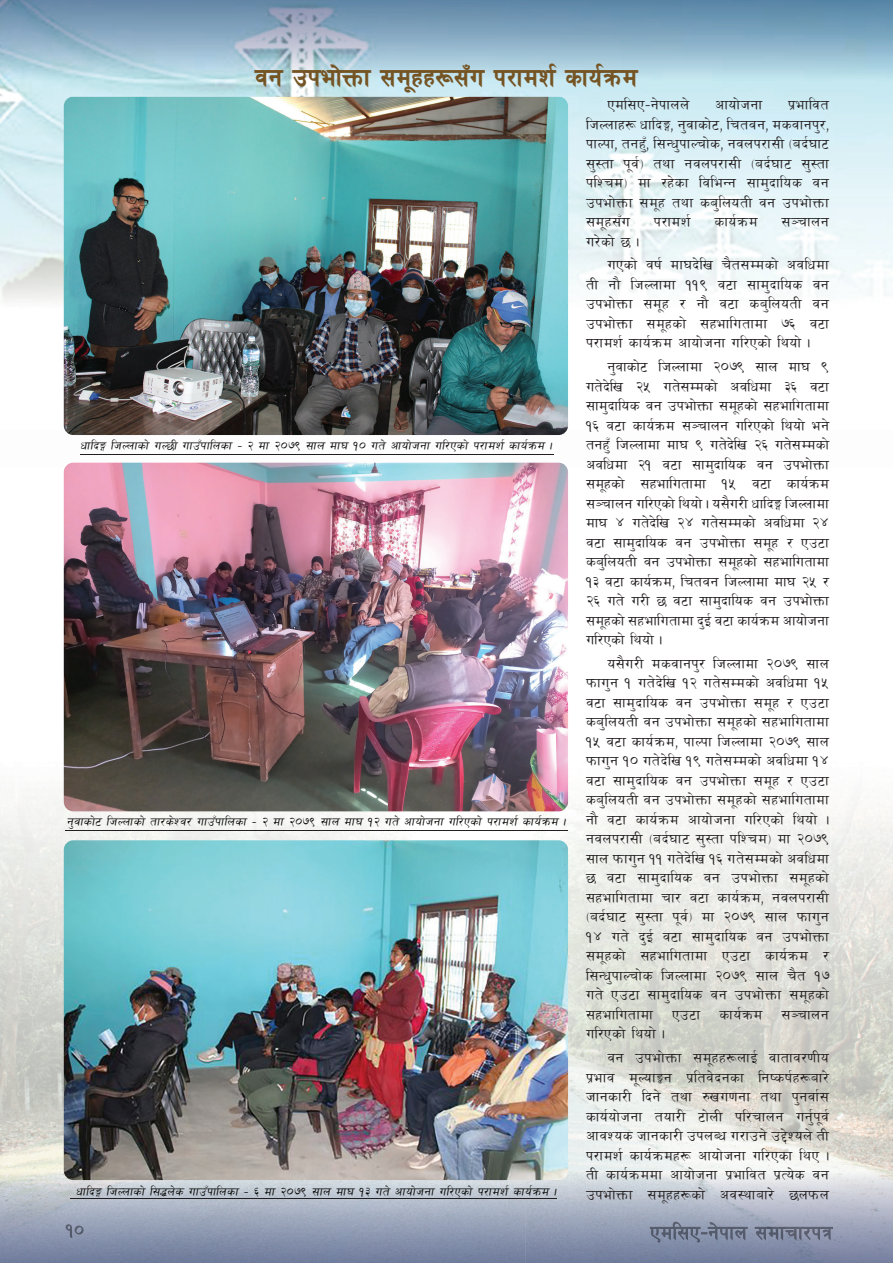
<style>
.page{position:relative;width:893px;height:1263px;background:#fff}
.page>*{position:absolute;margin:0;border:0;box-sizing:border-box;transform-origin:0 0}
.t1{font:700 30px "Preeti";color:#755424}
.t2{font:18px/19.5px "Preeti";color:#231f20}
.t3{font:italic 15px "Preeti";color:#060705}
</style>
<div class="page">
<img style="left:0;top:759px;width:893px;height:504px">
<img style="left:0;top:0;width:893px;height:427px">
<img style="left:64px;top:97px;width:504px;height:338px">
<hr style="left:80px;top:454px;width:474px;height:1px;background:#231f20">
<img style="left:64px;top:463px;width:504px;height:348px">
<hr style="left:65px;top:830px;width:503px;height:1px;background:#231f20">
<img style="left:64px;top:840px;width:504px;height:340px">
<hr style="left:70px;top:1198px;width:487px;height:1px;background:#231f20">
<img style="left:66px;top:1224px;width:18px;height:14px">
<img style="left:650px;top:1221px;width:183px;height:22px">
<h1 class="t1" style="left:255px;top:62px;width:384px">jg pkef]Qmf ;d"xx¿;Fu k/fdz{ sfo{qmd</h1>
<p class="t2" style="left:607px;top:95px;width:157px">Pdl;P–g]kfnn] cfof]hgf</p>
<p class="t2" style="left:586px;top:95px;width:245px;text-align:justify;text-indent:202px">k|efljt lhNnfx¿ wflbË, g'jfsf]6, lrtjg, dsjfgk'/, kfNkf, tgx'F, l;Gw'kfNrf]s, gjnk/f;L -ab{3f6 ;':tf k"j{_ tyf gjnk/f;L -ab{3f6 ;':tf klZrd_ df /x]sf ljleGg ;fd'bflos jg pkef]Qmf ;d"x tyf sa'lnotL jg pkef]Qmf ;d"x;Fu</p>
<p class="t2" style="left:654px;top:212px;width:105px">k/fdz{ sfo{qmd</p>
<p class="t2" style="left:782px;top:212px;width:49px">;~rfng</p>
<p class="t2" style="left:607px;top:230px;width:223px;line-height:23.7px;text-indent:-21px">u/]sf]5 .<br>uPsf] jif{ df3b]lv r}t;Ddsf] cjlwdf</p>
<p class="t2" style="left:586px;top:275px;width:245px;text-align:justify">tL gf} lhNnfdf !!( j6f ;fd'bflos jg pkef]Qmf ;d"x / gf} j6f sa'lnotL jg pkef]Qmf ;d"xsf] ;xeflutfdf &amp;^ j6f k/fdz{ sfo{qmd cfof]hgf ul/Psf]lyof].</p>
<p class="t2" style="left:586px;top:357px;width:252px;text-indent:21px">g'jfsf]6 lhNnfdf @)&amp;( ;fn df3 ( ut]b]lv @% ut];Ddsf] cjlwdf #^ j6f ;fd'bflos jg pkef]Qmf ;d"xsf];xeflutfdf !^ j6f sfo{qmd ;~rfng ul/Psf]lyof]eg] tgx'F lhNnfdf df3 ( ut]b]lv @^ ut];Ddsf] cjlwdf @! j6f ;fd'bflos jg pkef]Qmf ;d"xsf] ;xeflutfdf !% j6f sfo{qmd ;~rfng ul/Psf]lyof]. o;}u/L wflbË lhNnfdf df3 $ ut]b]lv @$ ut];Ddsf]cjlwdf @$ j6f ;fd'bflos jg pkef]Qmf ;d"x / Pp6f sa'lnotL jg pkef]Qmf ;d"xsf];xeflutfdf !# j6f sfo{qmd, lrtjg lhNnfdf df3 @% / @^ ut]u/L 5 j6f ;fd'bflos jg pkef]Qmf ;d"xsf];xeflutfdf b'O{j6f sfo{qmd cfof]hgf ul/Psf]lyof].</p>
<p class="t2" style="left:586px;top:654px;width:252px;text-indent:21px">o;}u/L dsjfgk'/ lhNnfdf @)&amp;( ;fn kmfu'g ! ut]b]lv !@ ut];Ddsf]cjlwdf !% j6f ;fd'bflos jg pkef]Qmf ;d"x / Pp6f sa'lnotL jg pkef]Qmf ;d"xsf];xeflutfdf !% j6f sfo{qmd, kfNkf lhNnfdf @)&amp;( ;fn kmfu'g !) ut]b]lv !( ut];Ddsf]cjlwdf !$ j6f ;fd'bflos jg pkef]Qmf ;d"x / Pp6f sa'lnotL jg pkef]Qmf ;d"xsf];xeflutfdf gf} j6f sfo{qmd cfof]hgf ul/Psf] lyof] . gjnk/f;L -ab{3f6 ;':tf klZrd_ df @)&amp;( ;fn kmfu'g !! ut]b]lv !^ ut];Ddsf]cjlwdf 5 j6f ;fd'bflos jg pkef]Qmf ;d"xsf] ;xeflutfdf rf/ j6f sfo{qmd, gjnk/f;L -ab{3f6 ;':tf k"j{_ df @)&amp;( ;fn kmfu'g !$ ut] b'O{ j6f ;fd'bflos jg pkef]Qmf ;d"xsf] ;xeflutfdf Pp6f sfo{qmd / l;Gw'kfNrf]s lhNnfdf @)&amp;( ;fn r}t !&amp; ut]Pp6f ;fd'bflos jg pkef]Qmf ;d"xsf] ;xeflutfdf Pp6f sfo{qmd ;~rfng ul/Psf]lyof].</p>
<p class="t2" style="left:586px;top:1048px;width:252px;text-indent:21px">jg pkef]Qmf ;d"xx¿nfO{ jftfj/0fLo k|efj d"NofÍg k|ltj]bgsf lgisif{x¿af/] hfgsf/L lbg] tyf ?vu0fgf tyf k'gjf{; sfo{of]hgf tof/L 6f]nL kl/rfng ug'{k"j{ cfjZos hfgsf/L pknAw u/fpg]p2]Zon]tL k/fdz{ sfo{qmdx¿ cfof]hgf ul/Psf lyP . tL sfo{qmddf cfof]hgf k|efljt k|To]s jg pkef]Qmf ;d"xx¿sf] cj:yfaf/] 5nkmn</p>
<p class="t3" style="left:80px;top:438px;width:476px">wflbË lhNnfsf]uN5L ufpFkflnsf – @ df @)&amp;( ;fn df3 !) ut]cfof]hgf ul/Psf]k/fdz{ sfo{qmd .</p>
<p class="t3" style="left:66px;top:814px;width:503px">g'jfsf]6 lhNnfsf]tf/s]Zj/ ufpFkflnsf – @ df @)&amp;( ;fn df3 !@ ut]cfof]hgf ul/Psf]k/fdz{ sfo{qmd .</p>
<p class="t3" style="left:76px;top:1184px;width:484px">wflbË lhNnfsf]l;4n]s ufpFkflnsf – ^ df @)&amp;( ;fn df3 !# ut]cfof]hgf ul/Psf]k/fdz{ sfo{qmd .</p>
</div>
